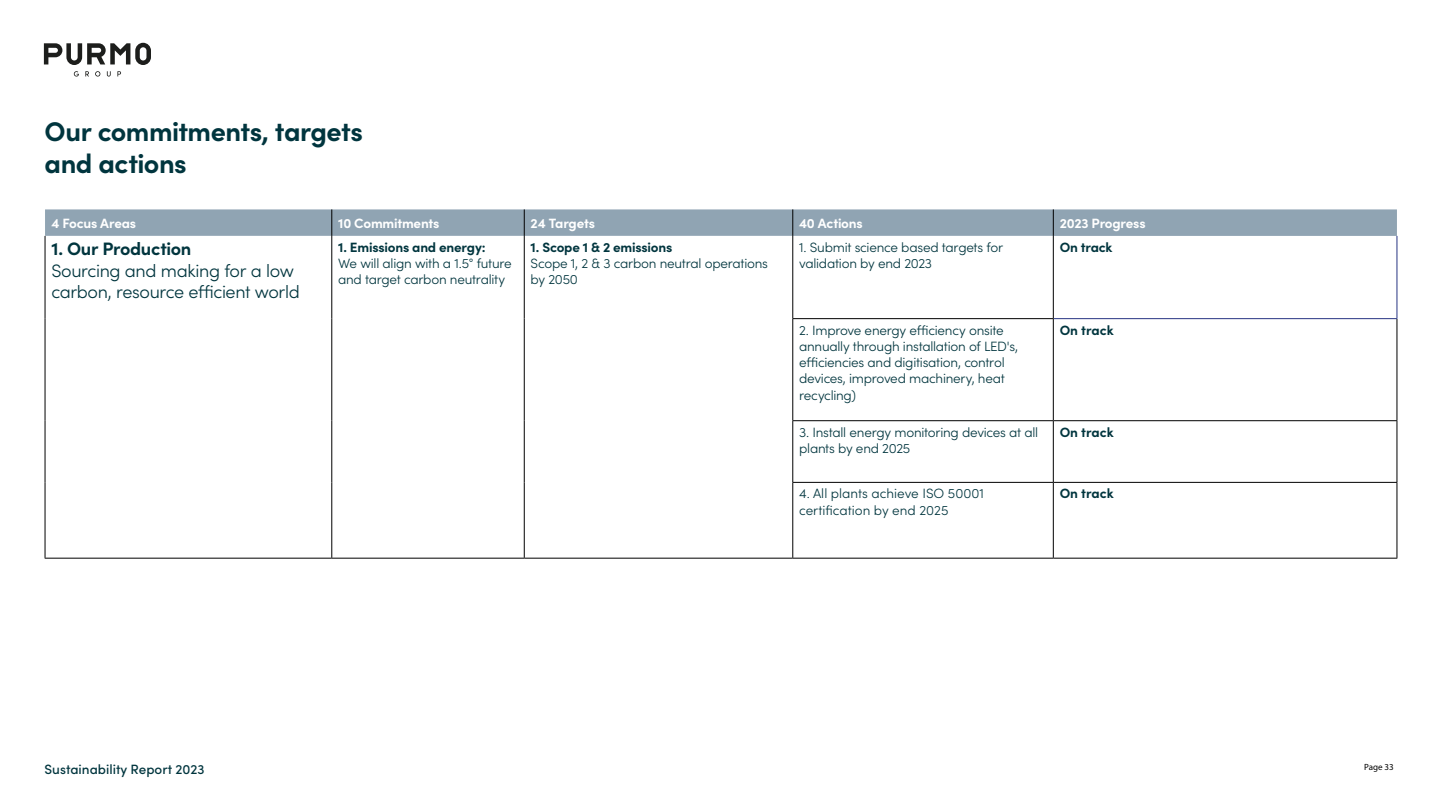
<style>
.page{position:relative;width:1442px;height:808px;background:#fff}
.page>*{position:absolute;margin:0;border:0;box-sizing:border-box;transform-origin:0 0}
.t1{font:700 27px/32.4px "Sofia Pro";letter-spacing:-.02em;color:#00353e}
.t2{font:300 18px/21.6px "Sofia Pro";letter-spacing:-.02em;color:#00353e}
.t3{font:700 18px "Sofia Pro";letter-spacing:-.02em;color:#00353e}
.t4{font:300 13.5px/16.2px "Sofia Pro";letter-spacing:-.02em;color:#00353e}
.t5{font:700 13.5px "Sofia Pro";letter-spacing:-.015em;color:#00353e}
.t6{font:700 13.5px "Sofia Pro";letter-spacing:-.015em;color:#fff}
.t7{font:300 13.5px/16.2px "Sofia Pro";color:#00353e}
.t8{font:500 13.5px "Sofia Pro";color:#00353e}
.t9{font:9px "Myriad Pro";color:#000}
</style>
<div class="page">
<svg style="left:44px;top:43px;width:107px;height:22px"></svg>
<svg style="left:85px;top:71px;width:4px;height:5px"></svg>
<svg style="left:95px;top:71px;width:5px;height:6px"></svg>
<svg style="left:117px;top:71px;width:4px;height:5px"></svg>
<svg style="left:74px;top:71px;width:5px;height:6px"></svg>
<svg style="left:107px;top:71px;width:4px;height:6px"></svg>
<svg style="left:46px;top:236px;width:1007px;height:322px"></svg>
<hr style="left:1396px;top:319px;width:1px;height:101px;background:#000">
<hr style="left:1053px;top:420px;width:344px;height:1px;background:#000">
<hr style="left:1396px;top:421px;width:1px;height:61px;background:#000">
<hr style="left:1053px;top:482px;width:344px;height:1px;background:#000">
<hr style="left:1396px;top:483px;width:1px;height:75px;background:#000">
<hr style="left:1053px;top:558px;width:344px;height:1px;background:#000">
<hr style="left:1396px;top:236px;width:1px;height:82px;background:#283583">
<hr style="left:1053px;top:318px;width:344px;height:1px;background:#283583">
<hr style="left:45px;top:236px;width:1px;height:83px;background:#000">
<hr style="left:45px;top:319px;width:1px;height:102px;background:#000">
<hr style="left:45px;top:421px;width:1px;height:61px;background:#000">
<hr style="left:45px;top:482px;width:1px;height:76px;background:#000">
<hr style="left:331px;top:236px;width:1px;height:83px;background:#000">
<hr style="left:331px;top:319px;width:1px;height:102px;background:#000">
<hr style="left:331px;top:421px;width:1px;height:61px;background:#000">
<hr style="left:331px;top:482px;width:1px;height:76px;background:#000">
<hr style="left:524px;top:236px;width:1px;height:83px;background:#000">
<hr style="left:524px;top:319px;width:1px;height:102px;background:#000">
<hr style="left:524px;top:421px;width:1px;height:61px;background:#000">
<hr style="left:524px;top:482px;width:1px;height:76px;background:#000">
<hr style="left:792px;top:236px;width:1px;height:82px;background:#000">
<hr style="left:792px;top:319px;width:1px;height:101px;background:#000">
<hr style="left:792px;top:421px;width:1px;height:61px;background:#000">
<hr style="left:792px;top:483px;width:1px;height:75px;background:#000">
<hr style="left:1053px;top:236px;width:1px;height:82px;background:#000">
<hr style="left:1053px;top:319px;width:1px;height:101px;background:#000">
<hr style="left:1053px;top:421px;width:1px;height:61px;background:#000">
<hr style="left:1053px;top:483px;width:1px;height:75px;background:#000">
<hr style="left:45px;top:558px;width:287px;height:1px;background:#000">
<hr style="left:332px;top:558px;width:192px;height:1px;background:#000">
<hr style="left:524px;top:558px;width:268px;height:1px;background:#000">
<hr style="left:792px;top:318px;width:261px;height:1px;background:#000">
<hr style="left:792px;top:420px;width:261px;height:1px;background:#000">
<hr style="left:792px;top:482px;width:261px;height:1px;background:#000">
<hr style="left:792px;top:558px;width:261px;height:1px;background:#000">
<svg style="left:45px;top:209px;width:1351px;height:27px;background:#91a5b4"></svg>
<h1 class="t1" style="left:45px;top:113px;width:320px">Our commitments, targets and actions</h1>
<p class="t6" style="left:51px;top:212px;width:86px">4 Focus Areas</p>
<p class="t6" style="left:338px;top:212px;width:103px">10 Commitments</p>
<p class="t6" style="left:530px;top:212px;width:66px">24 Targets</p>
<p class="t6" style="left:799px;top:212px;width:65px">40 Actions</p>
<p class="t6" style="left:1059px;top:212px;width:87px">2023 Progress</p>
<h2 class="t3" style="left:51px;top:235px;width:141px">1. Our Production</h2>
<h2 class="t2" style="left:51px;top:259px;width:250px">Sourcing and making for a low carbon, resource efficient world</h2>
<p class="t5" style="left:338px;top:237px;width:149px">1. Emissions and energy:</p>
<p class="t4" style="left:338px;top:255px;width:175px">We will align with a 1.5° future and target carbon neutrality</p>
<p class="t4" style="left:799px;top:238px;width:205px">1. Submit science based targets for validation by end 2023</p>
<p class="t5" style="left:1059px;top:237px;width:54px">On track</p>
<p class="t5" style="left:530px;top:237px;width:143px">1. Scope 1 &amp; 2 emissions</p>
<p class="t4" style="left:530px;top:255px;width:239px">Scope 1, 2 &amp; 3 carbon neutral operations by 2050</p>
<p class="t4" style="left:799px;top:321px;width:220px">2. Improve energy efficiency onsite annually through installation of LED's, efficiencies and digitisation, control devices, improved machinery, heat recycling)</p>
<p class="t5" style="left:1059px;top:320px;width:56px">On track</p>
<p class="t4" style="left:799px;top:423px;width:241px">3. Install energy monitoring devices at all plants by end 2025</p>
<p class="t5" style="left:1059px;top:422px;width:56px">On track</p>
<p class="t7" style="left:799px;top:485px;width:186px">4. All plants achieve ISO 50001 certification by end 2025</p>
<p class="t5" style="left:1059px;top:483px;width:56px">On track</p>
<p class="t8" style="left:45px;top:759px;width:161px">Sustainability Report 2023</p>
<p class="t9" style="left:1364px;top:761px;width:31px">Page 33</p>
</div>
